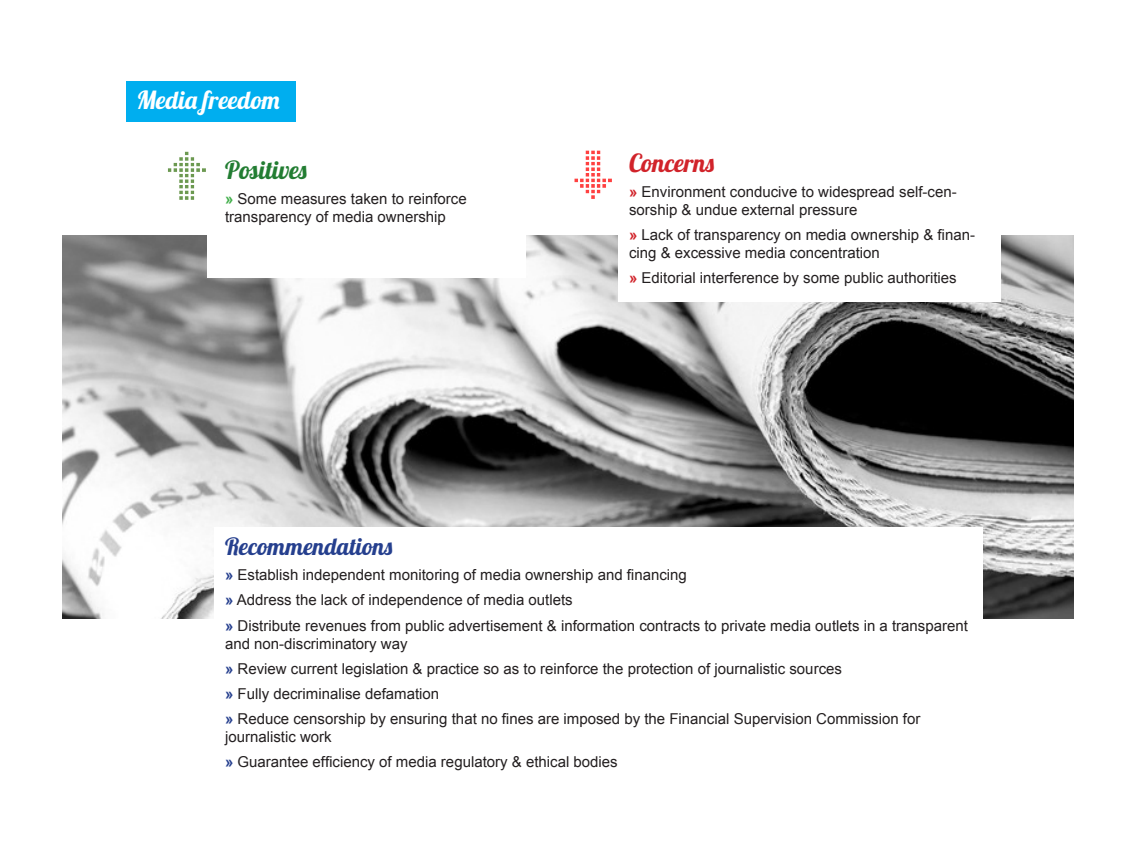
<style>
.page{position:relative;width:1134px;height:851px;background:#fff}
.page>*{position:absolute;margin:0;border:0;box-sizing:border-box;transform-origin:0 0}
.t1{font:25px "Lobster 1.4";color:#fff}
.t2{font:25px "Lobster 1.4";color:#227d32}
.t3{font:25px "Lobster 1.4";color:#d1232a}
.t4{font:23.75px "Lobster 1.4";color:#253f8e}
.t5{font:15px/18px "Arial";color:#231f20}
.s1{font-weight:700;color:#40ae49}
.s2{font-weight:700;color:#d1232a}
.s3{font-weight:700;color:#253f8e}
</style>
<div class="page">
<img style="left:62px;top:236px;width:1012px;height:382px">
<div style="left:618px;top:154px;width:383px;height:148px;background:#fff"></div>
<img style="left:574px;top:151px;width:37px;height:47px">
<div style="left:207px;top:154px;width:319px;height:123px;background:#fff"></div>
<img style="left:168px;top:151px;width:37px;height:48px">
<div style="left:126px;top:81px;width:169px;height:40px;background:#00aeef"></div>
<div style="left:214px;top:528px;width:769px;height:252px;background:#fff"></div>
<p class="t1" style="left:136px;top:84px;width:145px">Media freedom</p>
<p class="t2" style="left:225px;top:154px;width:83px">Positives</p>
<p class="t5" style="left:225px;top:190px;width:243px"><span class="s1">»</span> Some measures taken to reinforce transparency of media ownership</p>
<p class="t3" style="left:629px;top:147px;width:87px">Concerns</p>
<p class="t5" style="left:629px;top:183px;width:329px"><span class="s2">»</span> Environment conducive to widespread self-cen&shy;sorship &amp; undue external pressure</p>
<p class="t5" style="left:629px;top:226px;width:348px"><span class="s2">»</span> Lack of transparency on media ownership &amp; finan&shy;cing &amp; excessive media concentration</p>
<p class="t5" style="left:629px;top:269px;width:329px"><span class="s2">»</span> Editorial interference by some public authorities</p>
<p class="t4" style="left:225px;top:531px;width:169px">Recommendations</p>
<p class="t5" style="left:225px;top:566px;width:463px"><span class="s3">»</span> Establish independent monitoring of media ownership and financing</p>
<p class="t5" style="left:225px;top:591px;width:349px"><span class="s3">»</span> Address the lack of independence of media outlets</p>
<p class="t5" style="left:225px;top:616px;width:744px"><span class="s3">»</span> Distribute revenues from public advertisement &amp; information contracts to private media outlets in a transparent and non-discriminatory way</p>
<p class="t5" style="left:225px;top:659px;width:618px"><span class="s3">»</span> Review current legislation &amp; practice so as to reinforce the protection of journalistic sources</p>
<p class="t5" style="left:225px;top:684px;width:216px"><span class="s3">»</span> Fully decriminalise defamation</p>
<p class="t5" style="left:225px;top:709px;width:697px"><span class="s3">»</span> Reduce censorship by ensuring that no fines are imposed by the Financial Supervision Commission for journalistic work</p>
<p class="t5" style="left:225px;top:752px;width:394px"><span class="s3">»</span> Guarantee efficiency of media regulatory &amp; ethical bodies</p>
</div>
